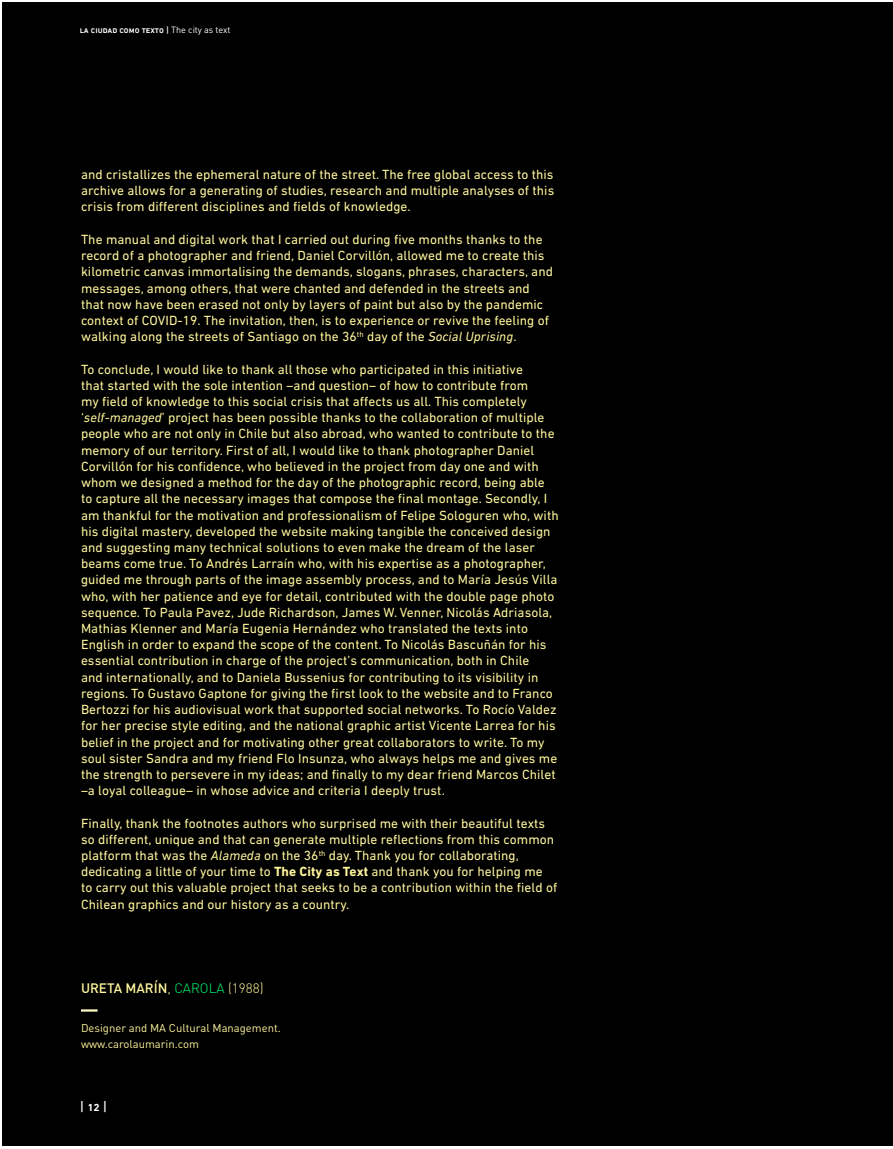
<style>
.page{position:relative;width:893px;height:1149px;background:#fff}
.page>*{position:absolute;margin:0;border:0;box-sizing:border-box;transform-origin:0 0}
.t1{font:13.5px/16.2px "DIN Next LT Pro";letter-spacing:.005em;color:#fff79d}
.t2{font:500 13.5px "DIN Pro";color:#fff79d}
.t3{font:500 13.5px "DIN Next LT Pro";color:#fff}
.t4{font:11.25px/15.8px "DIN Pro";color:#fff79d}
.t5{font:500 9px "DIN Next LT Pro";color:#fff}
.s1{font-family:"DIN Pro";font-weight:400}
.s2{font-style:italic}
.s3{font-weight:700}
.s4{font-weight:300}
.s5{font-weight:300;color:#00ff76}
</style>
<div class="page">
<div style="left:3px;top:3px;width:890px;height:1142px;background:#000"></div>
<svg style="left:81px;top:1009px;width:17px;height:2px"></svg>
<p class="t5" style="left:80px;top:25px;width:152px">la ciudad como texto | <span class="s1">The city as text</span></p>
<p class="t1" style="left:81px;top:166px;width:475px;text-align:justify">and cristallizes the ephemeral nature of the street. The free global access to this archive allows for a generating of studies, research and multiple analyses of this crisis from different disciplines and fields of knowledge.</p>
<p class="t1" style="left:81px;top:231px;width:474px">The manual and digital work that I carried out during five months thanks to the record of a photographer and friend, Daniel Corvillón, allowed me to create this kilometric canvas immortalising the demands, slogans, phrases, characters, and messages, among others, that were chanted and defended in the streets and that now have been erased not only by layers of paint but also by the pandemic context of COVID-19. The invitation, then, is to experience or revive the feeling of walking along the streets of Santiago on the 36<sup>th</sup> day of the <span class="s2">Social Uprising</span>.</p>
<p class="t1" style="left:81px;top:360px;width:479px">To conclude, I would like to thank all those who participated in this initiative<br>that started with the sole intention –and question– of how to contribute from<br>my field of knowledge to this social crisis that affects us all. This completely ‘<span class="s2">self-managed</span>’ project has been possible thanks to the collaboration of multiple people who are not only in Chile but also abroad, who wanted to contribute to the memory of our territory. First of all, I would like to thank photographer Daniel Corvillón for his confidence, who believed in the project from day one and with whom we designed a method for the day of the photographic record, being able to capture all the necessary images that compose the final montage. Secondly, I am thankful for the motivation and professionalism of Felipe Sologuren who, with his digital mastery, developed the website making tangible the conceived design and suggesting many technical solutions to even make the dream of the laser beams come true. To Andrés Larraín who, with his expertise as a photographer, guided me through parts of the image assembly process, and to María Jesús Villa who, with her patience and eye for detail, contributed with the double page photo sequence. To Paula Pavez, Jude Richardson, James W. Venner, Nicolás Adriasola, Mathias Klenner and María Eugenia Hernández who translated the texts into English in order to expand the scope of the content. To Nicolás Bascuñán for his essential contribution in charge of the project’s communication, both in Chile<br>and internationally, and to Daniela Bussenius for contributing to its visibility in regions. To Gustavo Gaptone for giving the first look to the website and to Franco Bertozzi for his audiovisual work that supported social networks. To Rocío Valdez for her precise style editing, and the national graphic artist Vicente Larrea for his belief in the project and for motivating other great collaborators to write. To my soul sister Sandra and my friend Flo Insunza, who always helps me and gives me the strength to persevere in my ideas; and finally to my dear friend Marcos Chilet –a loyal colleague– in whose advice and criteria I deeply trust.</p>
<p class="t1" style="left:81px;top:814px;width:478px">Finally, thank the footnotes authors who surprised me with their beautiful texts so different, unique and that can generate multiple reflections from this common platform that was the <span class="s2">Alameda</span> on the 36<sup>th</sup> day. Thank you for collaborating, dedicating a little of your time to <span class="s3">The City as Text</span> and thank you for helping me to carry out this valuable project that seeks to be a contribution within the field of Chilean graphics and our history as a country.</p>
<p class="t2" style="left:81px;top:978px;width:184px">URETA MARÍN<span class="s4">,</span> <span class="s5">CAROLA</span> <span class="s4">(1988)</span></p>
<p class="t4" style="left:81px;top:1019px;width:201px">Designer and MA Cultural Management. www.carolaumarin.com</p>
<p class="t3" style="left:80px;top:1098px;width:29px">| 12 |</p>
</div>
